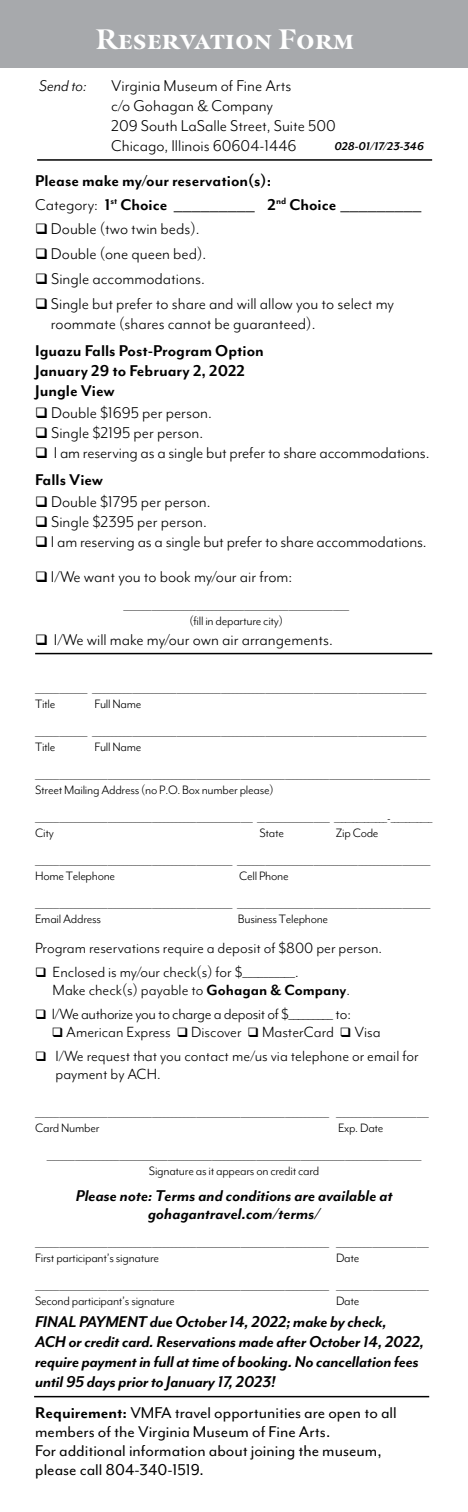
<style>
.page{position:relative;width:468px;height:1512px;background:#fff}
.page>*{position:absolute;margin:0;border:0;box-sizing:border-box;transform-origin:0 0}
.t1{font:700 28px "Masqualero";letter-spacing:.025em;color:#fff}
.t2{font:18px/20px "Mr Eaves Mod OT";color:#000}
.t3{font:italic 700 18px/20px "Mr Eaves Mod OT";letter-spacing:-.01em;color:#000;text-align:center}
.t4{font:18px/19px "Mr Eaves Mod OT";color:#000}
.t5{font:700 18px/20px "Mr Eaves Mod OT";color:#000}
.t6{font:18px "Futura PT Cond";color:#000}
.t7{font:italic 18px "Mr Eaves Mod OT";color:#000}
.t8{font:17px/18px "Mr Eaves Mod OT";color:#000}
.t9{font:17px "Mr Eaves Mod OT";letter-spacing:-.02em;color:#000}
.t10{font:14px "Mr Eaves Mod OT";letter-spacing:-.02em;color:#000}
.t11{font:13px "Mr Eaves Mod OT";color:#000}
.t12{font:italic 700 13px "Mr Eaves Mod OT";color:#000}
.s1{font-family:"Mr Eaves Mod OT"}
.s2{font-family:"Mr Eaves Mod OT";font-weight:700}
.s3{font-weight:700}
</style>
<div class="page">
<div style="left:0;top:0;width:468px;height:67px;background:#a7a9ac"></div>
<hr style="left:37px;top:159px;width:395px;height:2px;background:#000">
<hr style="left:35px;top:653px;width:397px;height:1px;background:#000">
<hr style="left:34px;top:1396px;width:395px;height:1px;background:#000">
<hr style="left:467px;top:1385px;width:1px;height:127px;background:#dcddde">
<h1 class="t1" style="left:96px;top:22px;width:259px">Reservation Form</h1>
<h2 class="t7" style="left:39px;top:75px;width:49px">Send to:</h2>
<h2 class="t2" style="left:111px;top:75px;width:226px">Virginia Museum of Fine Arts<br>c/o Gohagan &amp; Company<br>209 South LaSalle Street, Suite 500<br>Chicago, Illinois 60604-1446</h2>
<h2 class="t5" style="left:35px;top:170px;width:238px">Please make my/our reservation(s):</h2>
<h2 class="t6" style="left:35px;top:193px;width:388px"><span class="s1">Category:</span> <span class="s2">1</span><sup>st</sup> <span class="s2">Choice</span> _________ <span class="s2">2</span><sup>nd</sup> <span class="s2">Choice</span> _________</h2>
<h2 class="t2" style="left:35px;top:219px;width:166px">❑ Double (two twin beds).</h2>
<h2 class="t2" style="left:35px;top:244px;width:173px">❑ Double (one queen bed).</h2>
<h2 class="t2" style="left:35px;top:269px;width:171px">❑ Single accommodations.</h2>
<h2 class="t2" style="left:51px;top:294px;width:345px;text-indent:-16px">❑ Single but prefer to share and will allow you to select my roommate (shares cannot be guaranteed).</h2>
<h2 class="t5" style="left:35px;top:340px;width:230px">Iguazu Falls Post-Program Option<br>January 29 to February 2, 2022<br>Jungle View</h2>
<h2 class="t2" style="left:35px;top:402px;width:178px">❑ Double $1695 per person.</h2>
<h2 class="t2" style="left:35px;top:423px;width:170px">❑ Single $2195 per person.</h2>
<h2 class="t2" style="left:35px;top:440px;width:396px;line-height:26.4px">❑ I am reserving as a single but prefer to share accommodations.<br><span class="s3">Falls View</span></h2>
<h2 class="t2" style="left:35px;top:491px;width:177px">❑ Double $1795 per person.</h2>
<h2 class="t2" style="left:35px;top:511px;width:173px">❑ Single $2395 per person.</h2>
<h2 class="t2" style="left:35px;top:532px;width:393px">❑ I am reserving as a single but prefer to share accommodations.</h2>
<h2 class="t2" style="left:35px;top:566px;width:259px">❑ I/We want you to book my/our air from:</h2>
<p class="t11" style="left:123px;top:599px;width:227px">________________________________________________________</p>
<p class="t10" style="left:190px;top:614px;width:95px">(fill in departure city)</p>
<h2 class="t2" style="left:35px;top:630px;width:299px">❑ I/We will make my/our own air arrangements.</h2>
<p class="t12" style="left:334px;top:139px;width:91px">028-01/17/23-346</p>
<p class="t11" style="left:35px;top:682px;width:393px">_____________ ___________________________________________________________________________________</p>
<p class="t10" style="left:35px;top:696px;width:22px">Title</p>
<p class="t10" style="left:94px;top:696px;width:48px">Full Name</p>
<p class="t11" style="left:35px;top:725px;width:393px">_____________ ___________________________________________________________________________________</p>
<p class="t10" style="left:35px;top:739px;width:22px">Title</p>
<p class="t10" style="left:94px;top:739px;width:48px">Full Name</p>
<p class="t11" style="left:35px;top:768px;width:396px">__________________________________________________________________________________________________</p>
<p class="t10" style="left:35px;top:782px;width:240px">Street Mailing Address (no P.O. Box number please)</p>
<p class="t11" style="left:35px;top:811px;width:399px">______________________________________________________ __________________ ______________-___________</p>
<p class="t10" style="left:35px;top:825px;width:20px">City</p>
<p class="t10" style="left:259px;top:825px;width:26px">State</p>
<p class="t10" style="left:336px;top:825px;width:44px">Zip Code</p>
<p class="t11" style="left:35px;top:854px;width:397px">_________________________________________________ ________________________________________________</p>
<p class="t10" style="left:35px;top:868px;width:82px">Home Telephone</p>
<p class="t10" style="left:239px;top:868px;width:51px">Cell Phone</p>
<p class="t11" style="left:35px;top:897px;width:397px">_________________________________________________ ________________________________________________</p>
<p class="t10" style="left:35px;top:911px;width:67px">Email Address</p>
<p class="t10" style="left:238px;top:911px;width:92px">Business Telephone</p>
<h3 class="t8" style="left:35px;top:939px;width:348px">Program reservations require a deposit of $800 per person.</h3>
<h3 class="t8" style="left:53px;top:963px;width:299px;text-indent:-17px">❑ Enclosed is my/our check(s) for $__________.<br>Make check(s) payable to <span class="s3">Gohagan &amp; Company</span>.</h3>
<h3 class="t9" style="left:35px;top:1004px;width:317px">❑ I/We authorize you to charge a deposit of $_________ to:</h3>
<h3 class="t8" style="left:52px;top:1023px;width:331px">❑ American Express ❑ Discover ❑ MasterCard ❑ Visa</h3>
<h3 class="t8" style="left:56px;top:1047px;width:365px;text-indent:-20px">❑ I/We request that you contact me/us via telephone or email for payment by ACH.</h3>
<p class="t11" style="left:35px;top:1106px;width:395px">_________________________________________________________________________ _______________________</p>
<p class="t10" style="left:35px;top:1120px;width:66px">Card Number</p>
<p class="t10" style="left:338px;top:1120px;width:47px">Exp. Date</p>
<p class="t11" style="left:47px;top:1149px;width:376px">_____________________________________________________________________________________________</p>
<p class="t10" style="left:149px;top:1163px;width:172px">Signature as it appears on credit card</p>
<h2 class="t3" style="left:76px;top:1186px;width:318px;line-height:18px">Please note: Terms and conditions are available at gohagantravel.com/terms/</h2>
<p class="t11" style="left:35px;top:1236px;width:395px">_________________________________________________________________________ _______________________</p>
<p class="t10" style="left:35px;top:1250px;width:126px">First participant’s signature</p>
<p class="t10" style="left:336px;top:1250px;width:25px">Date</p>
<p class="t11" style="left:35px;top:1279px;width:395px">_________________________________________________________________________ _______________________</p>
<p class="t10" style="left:35px;top:1293px;width:141px">Second participant’s signature</p>
<p class="t10" style="left:336px;top:1293px;width:25px">Date</p>
<h2 class="t3" style="left:35px;top:1312px;width:391px;text-align:left">FINAL PAYMENT due October 14, 2022; make by check,<br>ACH or credit card. Reservations made after October 14, 2022, require payment in full at time of booking. No cancellation fees until 95 days prior to January 17, 2023!</h2>
<h2 class="t4" style="left:35px;top:1403px;width:363px"><span class="s3">Requirement:</span> VMFA travel opportunities are open to all members of the Virginia Museum of Fine Arts.<br>For additional information about joining the museum, please call 804-340-1519.</h2>
</div>
